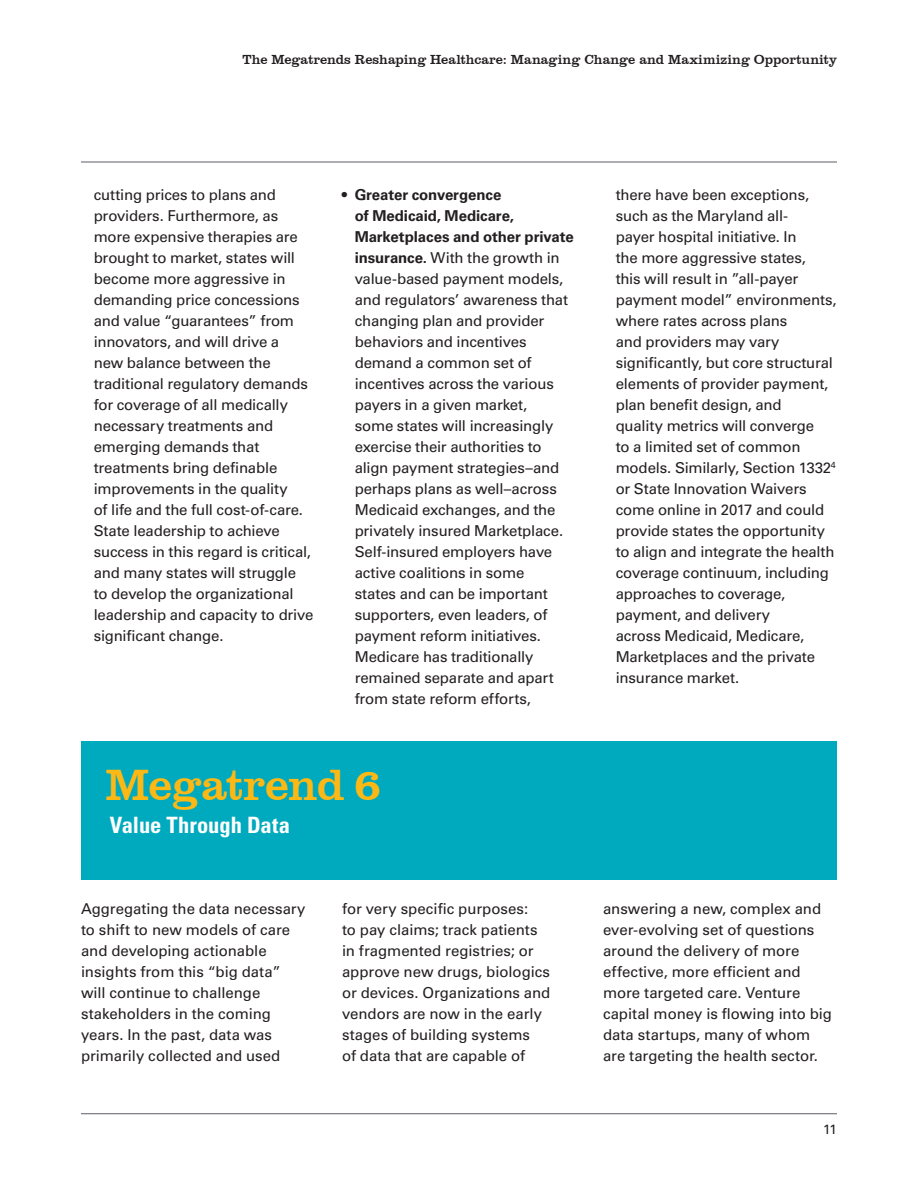
<style>
.page{position:relative;width:918px;height:1188px;background:#fff}
.page>*{position:absolute;margin:0;border:0;box-sizing:border-box;transform-origin:0 0}
.t1{font:45px "Clarendon BT";letter-spacing:-.02em;color:#fcb814}
.t2{font:700 condensed 22.5px "Univers LT Std";color:#fff}
.t3{font:15px/21px "Univers LT Std";letter-spacing:-.01em;color:#231f20}
.t4{font:13.5px "Clarendon BT";color:#231f20}
.t5{font:13.5px "Univers LT Std";color:#231f20}
.s1{font-weight:700}
</style>
<div class="page">
<hr style="left:81px;top:162px;width:756px;height:1px;background:#5c5e67">
<hr style="left:81px;top:1113px;width:756px;height:1px;background:#5c5e67">
<div style="left:81px;top:741px;width:756px;height:139px;background:#00aabe"></div>
<p class="t4" style="left:243px;top:51px;width:596px">The Megatrends Reshaping Healthcare: Managing Change and Maximizing Opportunity</p>
<p class="t3" style="left:94px;top:184px;width:221px">cutting prices to plans and providers. Furthermore, as more expensive therapies are brought to market, states will become more aggressive in demanding price concessions and value “guarantees” from innovators, and will drive a<br>new balance between the traditional regulatory demands for coverage of all medically necessary treatments and emerging demands that treatments bring definable improvements in the quality<br>of life and the full cost-of-care.<br>State leadership to achieve success in this regard is critical, and many states will struggle to develop the organizational leadership and capacity to drive significant change.</p>
<p class="t3" style="left:355px;top:184px;width:221px;text-indent:-13px"><span class="s1">• Greater convergence<br>of Medicaid, Medicare,<br>Marketplaces and other private insurance.</span> With the growth in value-based payment models, and regulators’ awareness that changing plan and provider behaviors and incentives demand a common set of incentives across the various payers in a given market,<br>some states will increasingly exercise their authorities to align payment strategies–and perhaps plans as well–across<br>Medicaid exchanges, and the privately insured Marketplace.<br>Self-insured employers have active coalitions in some<br>states and can be important supporters, even leaders, of payment reform initiatives.<br>Medicare has traditionally remained separate and apart from state reform efforts,</p>
<p class="t3" style="left:616px;top:184px;width:223px">there have been exceptions, such as the Maryland all-<br>payer hospital initiative. In<br>the more aggressive states,<br>this will result in ”all-payer payment model” environments, where rates across plans<br>and providers may vary significantly, but core structural elements of provider payment, plan benefit design, and<br>quality metrics will converge<br>to a limited set of common models. Similarly, Section 1332<sup>4 </sup>or State Innovation Waivers come online in 2017 and could provide states the opportunity to align and integrate the health coverage continuum, including approaches to coverage, payment, and delivery<br>across Medicaid, Medicare,<br>Marketplaces and the private insurance market.</p>
<h1 class="t1" style="left:105px;top:757px;width:278px">Megatrend 6</h1>
<h2 class="t2" style="left:110px;top:811px;width:182px">Value Through Data</h2>
<p class="t3" style="left:81px;top:899px;width:226px">Aggregating the data necessary to shift to new models of care and developing actionable insights from this “big data” will continue to challenge stakeholders in the coming years. In the past, data was primarily collected and used</p>
<p class="t3" style="left:342px;top:899px;width:210px">for very specific purposes:<br>to pay claims; track patients in fragmented registries; or approve new drugs, biologics or devices. Organizations and vendors are now in the early stages of building systems<br>of data that are capable of</p>
<p class="t3" style="left:603px;top:899px;width:231px">answering a new, complex and ever-evolving set of questions around the delivery of more effective, more efficient and more targeted care. Venture capital money is flowing into big data startups, many of whom are targeting the health sector.</p>
<p class="t5" style="left:823px;top:1121px;width:15px">11</p>
</div>
